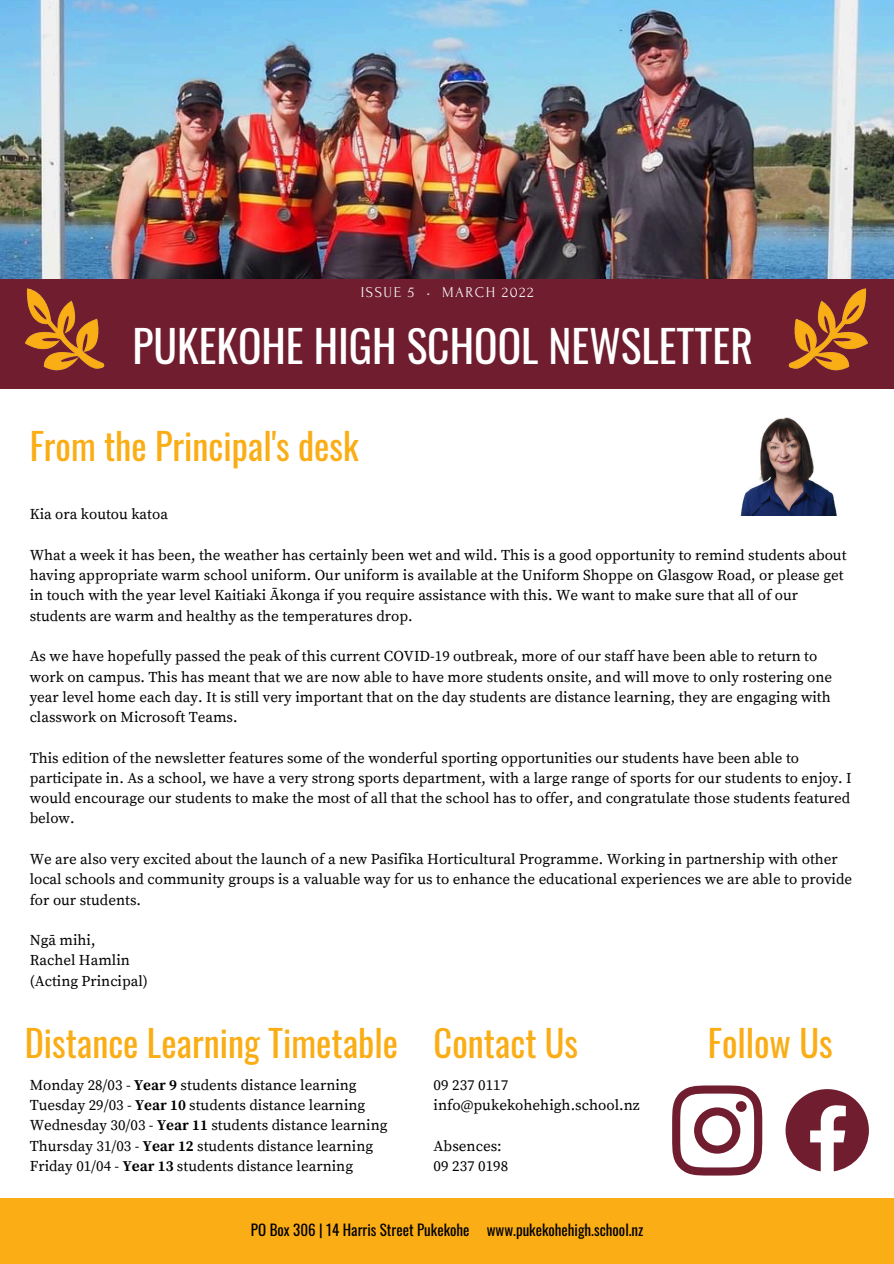
<style>
.page{position:relative;width:894px;height:1264px;background:#fff}
.page>*{position:absolute;margin:0;border:0;box-sizing:border-box;transform-origin:0 0}
.t1{font:43.5px "Oswald";color:#fff}
.t2{font:36.3px "Oswald";color:#faad15}
.t3{font:15px/20.2px "Source Serif Pro";color:#000}
.t4{font:15px "Oswald";color:#000}
.t5{font:15px "Forum";letter-spacing:.1em;color:#fafafa}
.s1{font-weight:700}
</style>
<div class="page">
<div style="left:0;top:278px;width:893px;height:110px;background:#701d2f"></div>
<div style="left:0;top:1198px;width:893px;height:65px;background:#faad15"></div>
<img style="left:788px;top:288px;width:80px;height:83px">
<img style="left:25px;top:288px;width:80px;height:83px">
<img style="left:740px;top:417px;width:97px;height:98px">
<img style="left:0;top:0;width:893px;height:278px">
<svg style="left:785px;top:1089px;width:83px;height:82px"></svg>
<svg style="left:672px;top:1085px;width:90px;height:90px"></svg>
<div style="left:735px;top:1101px;width:11px;height:10px;background:#701d2f;border-radius:50%"></div>
<p class="t5" style="left:361px;top:284px;width:174px">ISSUE 5 • MARCH 2022</p>
<h1 class="t1" style="left:132px;top:308px;width:621px">PUKEKOHE HIGH SCHOOL NEWSLETTER</h1>
<h2 class="t2" style="left:30px;top:414px;width:330px">From the Principal's desk</h2>
<p class="t3" style="left:30px;top:505px;width:140px">Kia ora koutou katoa</p>
<p class="t3" style="left:30px;top:545px;width:818px">What a week it has been, the weather has certainly been wet and wild. This is a good opportunity to remind students about having appropriate warm school uniform. Our uniform is available at the Uniform Shoppe on Glasgow Road, or please get in touch with the year level Kaitiaki Ākonga if you require assistance with this. We want to make sure that all of our students are warm and healthy as the temperatures drop.</p>
<p class="t3" style="left:30px;top:646px;width:803px">As we have hopefully passed the peak of this current COVID-19 outbreak, more of our staff have been able to return to work on campus. This has meant that we are now able to have more students onsite, and will move to only rostering one year level home each day. It is still very important that on the day students are distance learning, they are engaging with classwork on Microsoft Teams.</p>
<p class="t3" style="left:30px;top:748px;width:823px">This edition of the newsletter features some of the wonderful sporting opportunities our students have been able to participate in. As a school, we have a very strong sports department, with a large range of sports for our students to enjoy. I would encourage our students to make the most of all that the school has to offer, and congratulate those students featured below.</p>
<p class="t3" style="left:30px;top:849px;width:823px">We are also very excited about the launch of a new Pasifika Horticultural Programme. Working in partnership with other local schools and community groups is a valuable way for us to enhance the educational experiences we are able to provide for our students.</p>
<p class="t3" style="left:30px;top:930px;width:120px">Ngā mihi,<br>Rachel Hamlin (Acting Principal)</p>
<h2 class="t2" style="left:25px;top:1010px;width:375px">Distance Learning Timetable</h2>
<p class="t3" style="left:30px;top:1075px;width:359px">Monday 28/03 - <span class="s1">Year 9</span> students distance learning Tuesday 29/03 - <span class="s1">Year 10</span> students distance learning Wednesday 30/03 - <span class="s1">Year 11</span> students distance learning Thursday 31/03 - <span class="s1">Year 12</span> students distance learning Friday 01/04 - <span class="s1">Year 13</span> students distance learning</p>
<h2 class="t2" style="left:433px;top:1010px;width:146px">Contact Us</h2>
<p class="t3" style="left:433px;top:1075px;width:207px">09 237 0117 info@pukekohehigh.school.nz</p>
<p class="t3" style="left:433px;top:1136px;width:76px">Absences:<br>09 237 0198</p>
<p class="t4" style="left:251px;top:1216px;width:394px">PO Box 306 | 14 Harris Street Pukekohe www.pukekohehigh.school.nz</p>
<h2 class="t2" style="left:707px;top:1010px;width:126px">Follow Us</h2>
</div>
